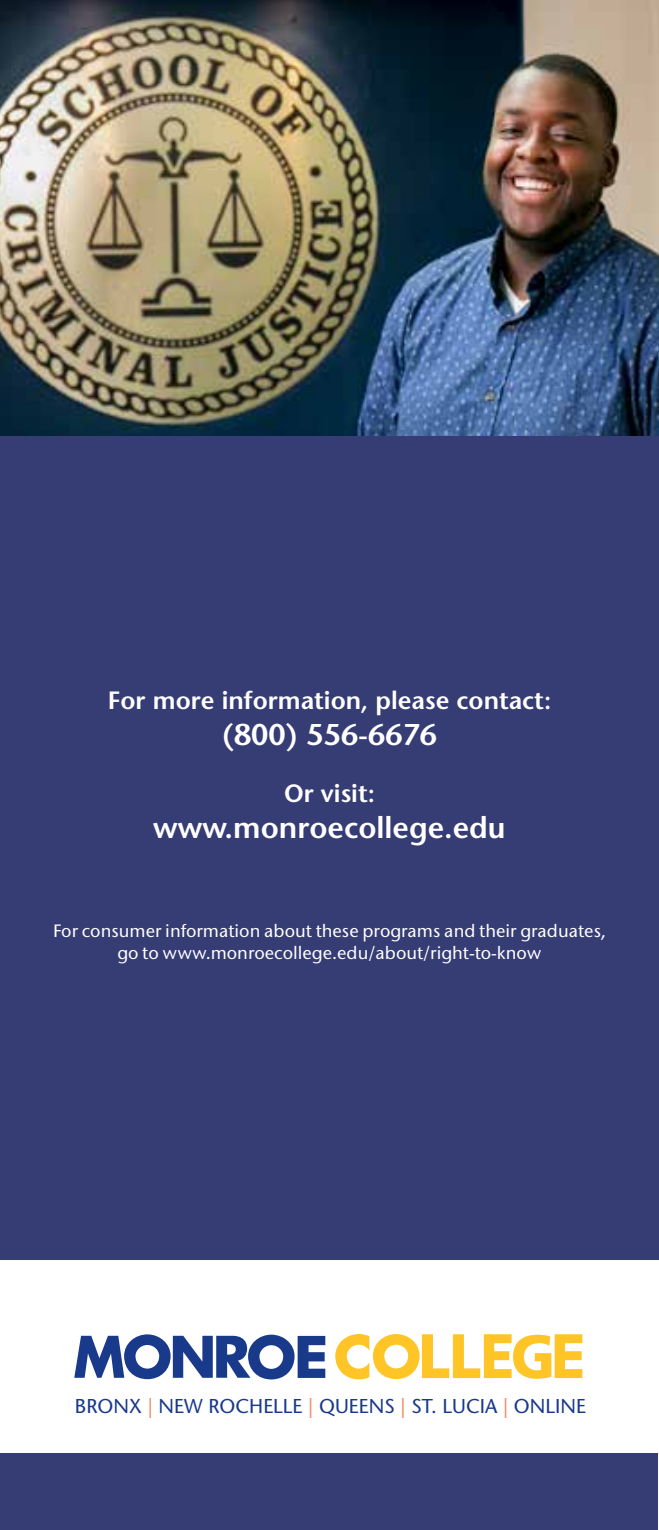
<style>
.page{position:relative;width:659px;height:1530px;background:#fff}
.page>*{position:absolute;margin:0;border:0;box-sizing:border-box;transform-origin:0 0}
.t1{font:600 30px "Stone Sans";color:#fff}
.t2{font:600 25px "Stone Sans";color:#fff}
.t3{font:20px "Stone Sans";color:#19398a}
.t4{font:18.75px/22.5px "Stone Sans";color:#fff;text-align:center}
.s1{color:#f58358}
</style>
<div class="page">
<svg style="left:335px;top:1334px;width:247px;height:45px"></svg>
<svg style="left:74px;top:1334px;width:251px;height:45px"></svg>
<div style="left:0;top:1454px;width:658px;height:76px;background:#363c74"></div>
<div style="left:0;top:436px;width:659px;height:824px;background:#363c74"></div>
<img style="left:0;top:0;width:659px;height:436px">
<h2 class="t2" style="left:108px;top:685px;width:445px">For more information, please contact:</h2>
<h1 class="t1" style="left:222px;top:716px;width:217px">(800) 556-6676</h1>
<h2 class="t2" style="left:284px;top:778px;width:92px">Or visit:</h2>
<h1 class="t1" style="left:153px;top:809px;width:354px">www.monroecollege.edu</h1>
<p class="t4" style="left:53px;top:921px;width:555px">For consumer information about these programs and their graduates, go to www.monroecollege.edu/about/right-to-know</p>
<p class="t3" style="left:75px;top:1394px;width:512px">BRONX <span class="s1">|</span> NEW ROCHELLE <span class="s1">|</span> QUEENS <span class="s1">|</span> ST. LUCIA <span class="s1">|</span> ONLINE</p>
</div>
